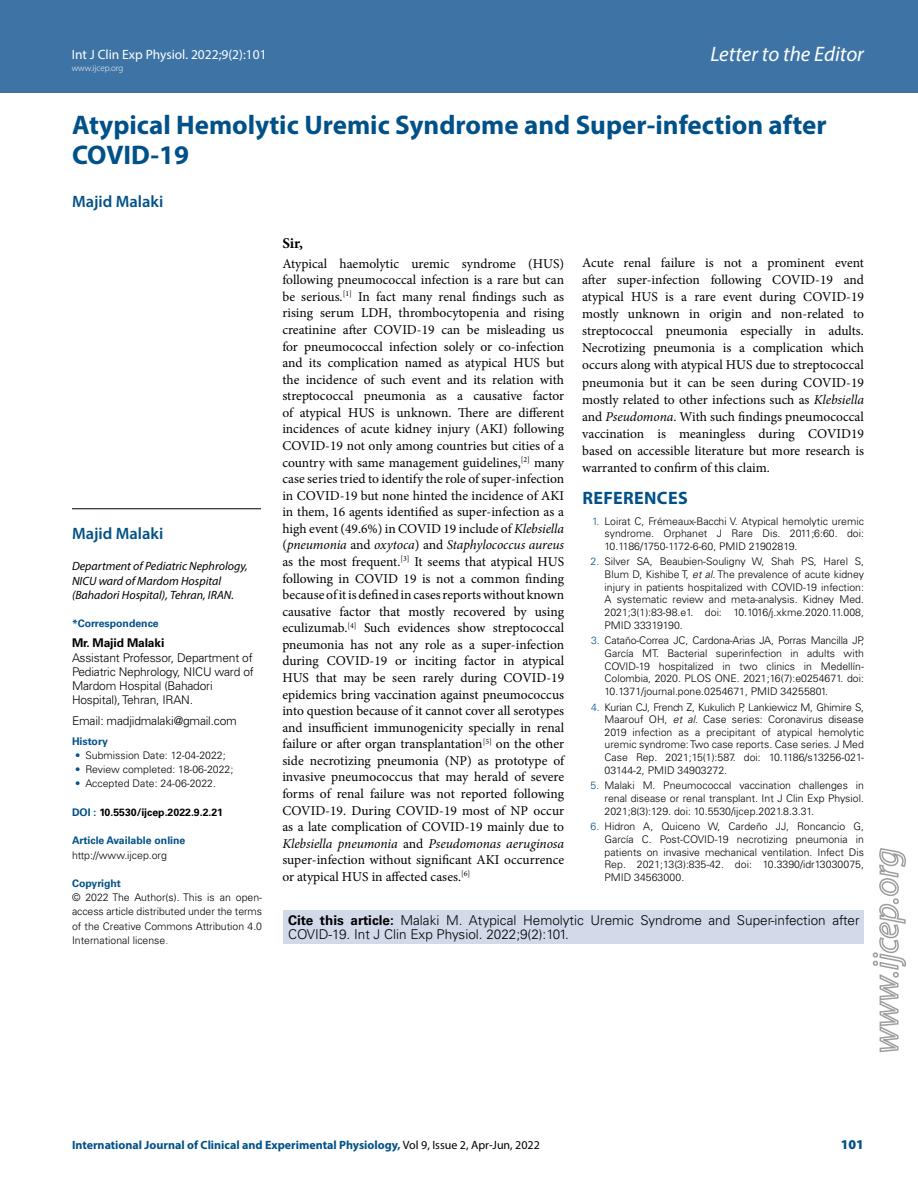
<style>
.page{position:relative;width:918px;height:1188px;background:#fff}
.page>*{position:absolute;margin:0;border:0;box-sizing:border-box;transform-origin:0 0}
.t1{font:700 27px/30px "Myriad Pro";color:#005189}
.t2{font:italic 21px "Myriad Pro";color:#fff}
.t3{font:700 18px "Myriad Pro";letter-spacing:.02em;color:#005189}
.t4{font:600 16.5px "Myriad Pro";color:#005189}
.t5{font:700 15px "Minion Pro";color:#000}
.t6{font:13.5px/16.5px "Minion Pro";color:#000;text-align:justify}
.t7{font:300 13.5px/14.2px "Univers LT Std";color:#000}
.t8{font:13.5px "Myriad Pro";color:#fff}
.t9{font:900 13.5px "Myriad Pro";color:#005189}
.t10{font:300 12px/14.2px "Univers LT Std";letter-spacing:-.015em;color:#000}
.t11{font:italic 12px/14.2px "Myriad Pro";color:#000}
.t12{font:700 12px "Myriad Pro";color:#005189}
.t13{font:700 12px "Univers LT Std";letter-spacing:-.01em;color:#000}
.t14{font:300 10.5px/12.6px "Univers LT Std";color:#000;text-align:justify}
.t15{font:700 10.5px "Univers LT Std";color:#005189}
.t16{font:700 10.5px "Univers LT Std";color:#000}
.t17{font:300 9px "Myriad Pro";color:#fff}
.s1{color:#005189}
.s2{font-style:italic}
.s3{font-weight:700}
.s4{font-weight:400;color:#000}
</style>
<div class="page">
<div style="left:0;top:0;width:918px;height:92px;background:#3e74a5"></div>
<svg style="left:872px;top:848px;width:34px;height:205px"></svg>
<hr style="left:72px;top:508px;width:189px;height:1px;background:#000">
<div style="left:284px;top:911px;width:580px;height:33px;background:#d2daea"></div>
<p class="t8" style="left:72px;top:46px;width:196px">Int J Clin Exp Physiol. 2022;9(2):101</p>
<p class="t17" style="left:72px;top:62px;width:53px">www.ijcep.org</p>
<h2 class="t2" style="left:711px;top:41px;width:155px">Letter to the Editor</h2>
<h1 class="t1" style="left:72px;top:109px;width:756px">Atypical Hemolytic Uremic Syndrome and Super-infection after<br>COVID-19</h1>
<p class="t4" style="left:72px;top:191px;width:93px">Majid Malaki</p>
<p class="t4" style="left:72px;top:523px;width:93px">Majid Malaki</p>
<p class="t11" style="left:72px;top:559px;width:177px">Department of Pediatric Nephrology,<br>NICU ward of Mardom Hospital (Bahadori Hospital), Tehran, IRAN.</p>
<p class="t15" style="left:72px;top:617px;width:88px">*Correspondence</p>
<p class="t13" style="left:72px;top:636px;width:94px">Mr. Majid Malaki</p>
<p class="t10" style="left:72px;top:650px;width:183px">Assistant Professor, Department of<br>Pediatric Nephrology, NICU ward of<br>Mardom Hospital (Bahadori<br>Hospital), Tehran, IRAN.</p>
<p class="t10" style="left:72px;top:713px;width:166px">Email: madjidmalaki@gmail.com</p>
<p class="t15" style="left:72px;top:735px;width:37px">History</p>
<p class="t14" style="left:75px;top:749px;width:152px"><span class="s1">•</span> Submission Date: 12-04-2022;</p>
<p class="t14" style="left:75px;top:763px;width:160px"><span class="s1">•</span> Review completed: 18-06-2022;</p>
<p class="t14" style="left:75px;top:777px;width:143px"><span class="s1">•</span> Accepted Date: 24-06-2022.</p>
<p class="t16" style="left:72px;top:806px;width:153px"><span class="s1">DOI :</span> 10.5530/ijcep.2022.9.2.21</p>
<p class="t15" style="left:72px;top:834px;width:115px">Article Available online</p>
<p class="t14" style="left:72px;top:849px;width:96px">http://www.ijcep.org</p>
<p class="t15" style="left:72px;top:877px;width:50px">Copyright</p>
<p class="t14" style="left:72px;top:890px;width:192px;line-height:14.2px">© 2022 The Author(s). This is an open&shy;access article distributed under the terms of the Creative Commons Attribution 4.0<br>International license<span class="s1">.</span></p>
<p class="t5" style="left:282px;top:233px;width:22px">Sir,</p>
<p class="t6" style="left:282px;top:255px;width:283px">Atypical haemolytic uremic syndrome (HUS) following pneumococcal infection is a rare but can be serious.<sup>[1]</sup> In fact many renal findings such as rising serum LDH, thrombocytopenia and rising creatinine after COVID-19 can be misleading us for pneumococcal infection solely or co-infection and its complication named as atypical HUS but the incidence of such event and its relation with streptococcal pneumonia as a causative factor of atypical HUS is unknown. There are different incidences of acute kidney injury (AKI) following COVID-19 not only among countries but cities of a country with same management guidelines,<sup>[2]</sup> many case series tried to identify the role of super-infection in COVID-19 but none hinted the incidence of AKI in them, 16 agents identified as super-infection as a high event (49.6%) in COVID 19 include of <span class="s2">Klebsiella </span>(<span class="s2">pneumonia</span> and <span class="s2">oxytoca</span>) and <span class="s2">Staphylococcus aureus </span>as the most frequent.<sup>[3]</sup> It seems that atypical HUS following in COVID 19 is not a common finding because of it is defined in cases reports without known causative factor that mostly recovered by using eculizumab.<sup>[4]</sup> Such evidences show streptococcal pneumonia has not any role as a super-infection during COVID-19 or inciting factor in atypical HUS that may be seen rarely during COVID-19 epidemics bring vaccination against pneumococcus into question because of it cannot cover all serotypes and insufficient immunogenicity specially in renal failure or after organ transplantation<sup>[5]</sup> on the other side necrotizing pneumonia (NP) as prototype of invasive pneumococcus that may herald of severe forms of renal failure was not reported following COVID-19. During COVID-19 most of NP occur as a late complication of COVID-19 mainly due to <span class="s2">Klebsiella pneumonia</span> and <span class="s2">Pseudomonas aeruginosa </span>super-infection without significant AKI occurrence or atypical HUS in affected cases.<sup>[6]</sup></p>
<p class="t6" style="left:582px;top:254px;width:283px;line-height:17.1px">Acute renal failure is not a prominent event after super-infection following COVID-19 and atypical HUS is a rare event during COVID-19 mostly unknown in origin and non-related to streptococcal pneumonia especially in adults.<br>Necrotizing pneumonia is a complication which occurs along with atypical HUS due to streptococcal pneumonia but it can be seen during COVID-19 mostly related to other infections such as <span class="s2">Klebsiella </span>and <span class="s2">Pseudomona</span>. With such findings pneumococcal vaccination is meaningless during COVID19 based on accessible literature but more research is warranted to confirm of this claim.</p>
<h3 class="t3" style="left:582px;top:487px;width:107px">REFERENCES</h3>
<p class="t14" style="left:605px;top:515px;width:261px;text-indent:-13px"><span class="s1">1.</span> Loirat C, Frémeaux-Bacchi V. Atypical hemolytic uremic syndrome. Orphanet J Rare Dis. 2011;6:60. doi:<br>10.1186/1750-1172-6-60, PMID 21902819.</p>
<p class="t14" style="left:605px;top:555px;width:261px;text-indent:-14px"><span class="s1">2.</span> Silver SA, Beaubien-Souligny W, Shah PS, Harel S, Blum D, Kishibe T, <span class="s2">et al</span>. The prevalence of acute kidney injury in patients hospitalized with COVID-19 infection:<br>A systematic review and meta-analysis. Kidney Med.<br>2021;3(1):83-98.e1. doi: 10.1016/j.xkme.2020.11.008, PMID 33319190.</p>
<p class="t14" style="left:605px;top:634px;width:261px;text-indent:-14px"><span class="s1">3.</span> Cataño-Correa JC, Cardona-Arias JA, Porras Mancilla JP, García MT. Bacterial superinfection in adults with COVID-19 hospitalized in two clinics in Medellín-Colombia, 2020. PLOS ONE. 2021;16(7):e0254671. doi:<br>10.1371/journal.pone.0254671, PMID 34255801.</p>
<p class="t14" style="left:605px;top:701px;width:261px;text-indent:-13px"><span class="s1">4.</span> Kurian CJ, French Z, Kukulich P, Lankiewicz M, Ghimire S, Maarouf OH, <span class="s2">et al</span>. Case series: Coronavirus disease 2019 infection as a precipitant of atypical hemolytic uremic syndrome: Two case reports. Case series. J Med Case Rep. 2021;15(1):587. doi: 10.1186/s13256-021- 03144-2, PMID 34903272.</p>
<p class="t14" style="left:605px;top:779px;width:261px;text-indent:-14px"><span class="s1">5.</span> Malaki M. Pneumococcal vaccination challenges in renal disease or renal transplant. Int J Clin Exp Physiol.<br>2021;8(3):129. doi: 10.5530/ijcep.2021.8.3.31.</p>
<p class="t14" style="left:605px;top:820px;width:261px;text-indent:-14px"><span class="s1">6.</span> Hidron A, Quiceno W, Cardeño JJ, Roncancio G, García C. Post-COVID-19 necrotizing pneumonia in patients on invasive mechanical ventilation. Infect Dis Rep. 2021;13(3):835-42. doi: 10.3390/idr13030075, PMID 34563000.</p>
<p class="t7" style="left:288px;top:913px;width:573px"><span class="s3">Cite this article:</span> Malaki M. Atypical Hemolytic Uremic Syndrome and Super-infection after<br>COVID-19. Int J Clin Exp Physiol. 2022;9(2):101.</p>
<p class="t12" style="left:72px;top:1137px;width:469px">International Journal of Clinical and Experimental Physiology, <span class="s4">Vol 9, Issue 2, Apr-Jun, 2022</span></p>
<p class="t9" style="left:841px;top:1136px;width:25px">101</p>
</div>
